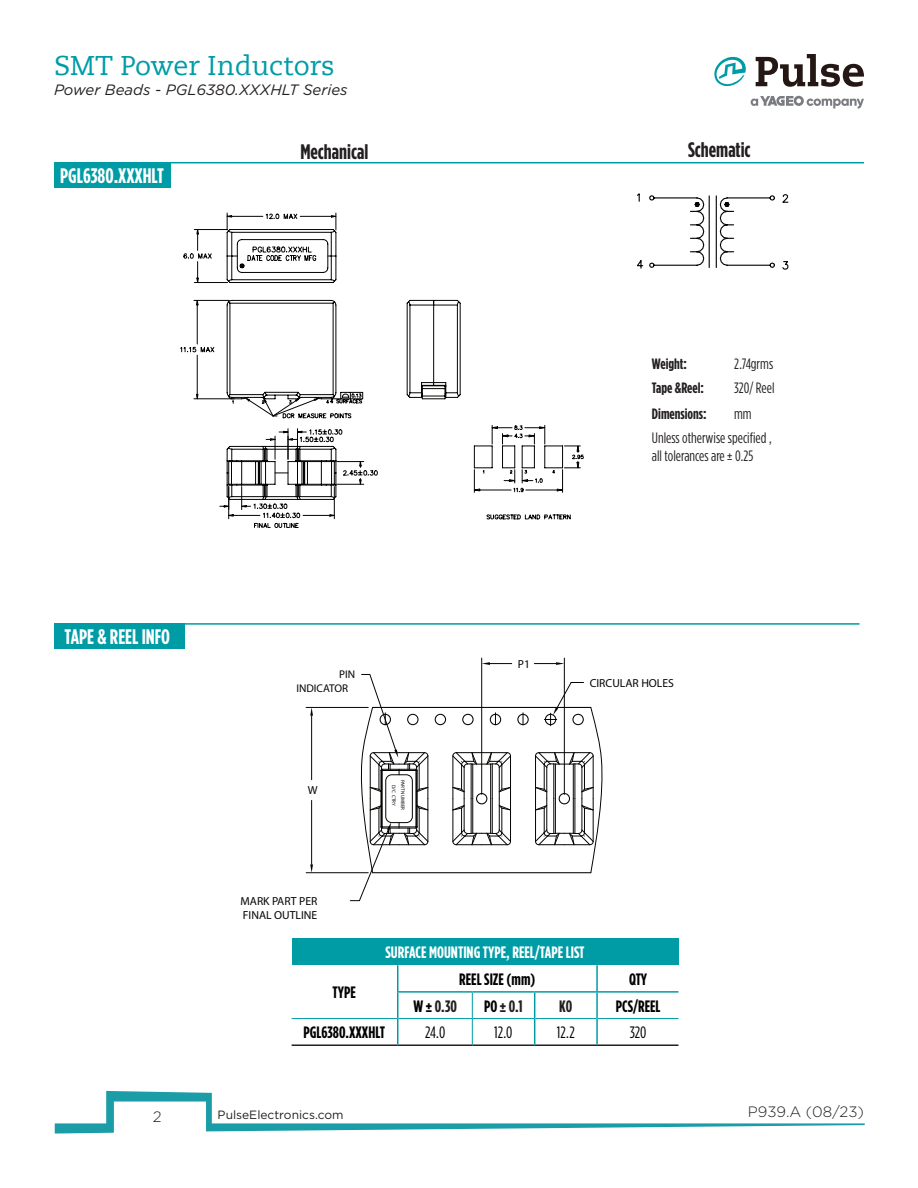
<style>
.page{position:relative;width:918px;height:1188px;background:#fff}
.page>*{position:absolute;margin:0;border:0;box-sizing:border-box;transform-origin:0 0}
.t1{font:27px "Caecilia LT Std";color:#009ca6}
.t2{font:700 21px "Gotham Condensed";color:#fff}
.t3{font:700 21px "Gotham Condensed";color:#231f20}
.t4{font:700 16.5px "Gotham Condensed";color:#000}
.t5{font:700 16.5px "Gotham Condensed";color:#fff}
.t6{font:16.5px "Gotham Condensed";color:#000}
.t7{font:700 16.5px "Gotham Condensed";color:#231f20}
.t8{font:15px "Gotham Condensed";color:#231f20}
.t9{font:italic 15px "Gotham";color:#231f20}
.t10{font:700 15px "Gotham Condensed";color:#231f20}
.t11{font:300 15px "Gotham";color:#231f20}
.t12{font:12px "Gotham";color:#231f20}
.t13{font:11.7px "Myriad Pro";color:#050504}
.t14{font:11.25px/13.2px "Myriad Pro";color:#050504}
.t15{font:5.1px/9px "Myriad Pro";color:#050504;text-align:center}
.s1{color:#000}
</style>
<div class="page">
<svg style="left:637px;top:193px;width:151px;height:77px"></svg>
<div style="left:54px;top:162px;width:116px;height:25px;background:#009ca6"></div>
<hr style="left:164px;top:162px;width:700px;height:1px;background:#009ca6">
<svg style="left:180px;top:212px;width:404px;height:316px"></svg>
<div style="left:292px;top:939px;width:387px;height:26px;background:#009ca6"></div>
<hr style="left:292px;top:1044px;width:106px;height:2px;background:#231f20">
<hr style="left:398px;top:1044px;width:74px;height:2px;background:#231f20">
<hr style="left:472px;top:1044px;width:63px;height:2px;background:#231f20">
<hr style="left:535px;top:1044px;width:62px;height:2px;background:#231f20">
<hr style="left:597px;top:1044px;width:82px;height:2px;background:#231f20">
<svg style="left:292px;top:965px;width:387px;height:80px"></svg>
<div style="left:55px;top:623px;width:130px;height:26px;background:#009ca6"></div>
<hr style="left:160px;top:623px;width:700px;height:2px;background:#009ca6">
<hr style="left:373px;top:707px;width:218px;height:1px;background:#050504">
<hr style="left:373px;top:872px;width:218px;height:1px;background:#050504">
<div style="left:462px;top:714px;width:12px;height:11px;border:1px solid #050504;border-radius:50%"></div>
<div style="left:435px;top:714px;width:11px;height:11px;border:1px solid #050504;border-radius:50%"></div>
<div style="left:490px;top:714px;width:11px;height:11px;border:1px solid #050504;border-radius:50%"></div>
<div style="left:517px;top:714px;width:12px;height:11px;border:1px solid #050504;border-radius:50%"></div>
<div style="left:476px;top:793px;width:11px;height:11px;border:1px solid #050504;border-radius:50%"></div>
<hr style="left:453px;top:756px;width:1px;height:43px;background:#050504">
<hr style="left:464px;top:767px;width:1px;height:32px;background:#050504">
<hr style="left:471px;top:764px;width:1px;height:35px;background:#050504">
<hr style="left:472px;top:764px;width:1px;height:35px;background:#050504">
<hr style="left:510px;top:756px;width:1px;height:43px;background:#050504">
<hr style="left:499px;top:767px;width:1px;height:32px;background:#050504">
<hr style="left:492px;top:764px;width:1px;height:35px;background:#050504">
<hr style="left:490px;top:764px;width:1px;height:35px;background:#050504">
<svg style="left:452px;top:752px;width:59px;height:41px"></svg>
<hr style="left:453px;top:799px;width:1px;height:42px;background:#050504">
<hr style="left:464px;top:799px;width:1px;height:31px;background:#050504">
<hr style="left:471px;top:799px;width:1px;height:34px;background:#050504">
<hr style="left:472px;top:799px;width:1px;height:34px;background:#050504">
<hr style="left:510px;top:799px;width:1px;height:42px;background:#050504">
<hr style="left:499px;top:799px;width:1px;height:31px;background:#050504">
<hr style="left:492px;top:799px;width:1px;height:34px;background:#050504">
<hr style="left:490px;top:799px;width:1px;height:34px;background:#050504">
<svg style="left:452px;top:805px;width:59px;height:41px"></svg>
<hr style="left:306px;top:707px;width:62px;height:1px;background:#050504">
<hr style="left:306px;top:872px;width:62px;height:1px;background:#050504">
<hr style="left:311px;top:716px;width:1px;height:64px;background:#050504">
<hr style="left:311px;top:800px;width:1px;height:64px;background:#050504">
<svg style="left:310px;top:707px;width:3px;height:9px"></svg>
<svg style="left:310px;top:864px;width:3px;height:9px"></svg>
<svg style="left:534px;top:681px;width:69px;height:193px"></svg>
<hr style="left:481px;top:658px;width:1px;height:136px;background:#050504">
<hr style="left:564px;top:658px;width:1px;height:136px;background:#050504">
<svg style="left:482px;top:662px;width:30px;height:3px"></svg>
<svg style="left:534px;top:662px;width:30px;height:3px"></svg>
<svg style="left:495px;top:713px;width:1px;height:13px"></svg>
<svg style="left:523px;top:713px;width:1px;height:13px"></svg>
<svg style="left:350px;top:674px;width:79px;height:227px"></svg>
<svg style="left:751px;top:96px;width:113px;height:13px"></svg>
<svg style="left:756px;top:54px;width:108px;height:33px"></svg>
<svg style="left:714px;top:57px;width:32px;height:29px"></svg>
<svg style="left:55px;top:1091px;width:810px;height:43px"></svg>
<h1 class="t1" style="left:54px;top:50px;width:282px">SMT Power Inductors</h1>
<p class="t9" style="left:54px;top:80px;width:295px">Power Beads - PGL6380.XXXHLT Series</p>
<p class="t2" style="left:60px;top:163px;width:105px">PGL6380.XXXHLT</p>
<p class="t2" style="left:65px;top:624px;width:107px">TAPE &amp; REEL INFO</p>
<p class="t3" style="left:300px;top:139px;width:69px">Mechanical</p>
<p class="t3" style="left:688px;top:138px;width:64px">Schematic</p>
<p class="t10" style="left:652px;top:355px;width:37px">Weight:</p>
<p class="t8" style="left:734px;top:355px;width:41px">2.74grms</p>
<p class="t10" style="left:652px;top:379px;width:54px">Tape &amp;Reel:</p>
<p class="t8" style="left:734px;top:379px;width:42px">320/ Reel</p>
<p class="t10" style="left:652px;top:405px;width:56px">Dimensions:</p>
<p class="t8" style="left:734px;top:405px;width:19px">mm</p>
<p class="t8" style="left:652px;top:429px;width:121px">Unless otherwise specified ,</p>
<p class="t8" style="left:652px;top:447px;width:103px">all tolerances are ± 0.25</p>
<p class="t14" style="left:296px;top:668px;width:60px;text-indent:43px">PIN<br>INDICATOR</p>
<p class="t13" style="left:518px;top:657px;width:14px">P1</p>
<p class="t13" style="left:590px;top:675px;width:86px">CIRCULAR HOLES</p>
<p class="t13" style="left:308px;top:783px;width:11px">W</p>
<p class="t15" style="left:407px;top:780px;width:32px;rotate:90deg">PART NUMBER<br>D/C CTRY</p>
<p class="t13" style="left:241px;top:894px;width:78px">MARK PART PER</p>
<p class="t13" style="left:243px;top:908px;width:76px">FINAL OUTLINE</p>
<p class="t4" style="left:333px;top:983px;width:25px">TYPE</p>
<p class="t5" style="left:386px;top:943px;width:200px">SURFACE MOUNTING TYPE, REEL/TAPE LIST</p>
<p class="t4" style="left:459px;top:970px;width:78px">REEL SIZE (mm)</p>
<p class="t4" style="left:629px;top:970px;width:20px">QTY</p>
<p class="t7" style="left:413px;top:996px;width:45px"><span class="s1">W ±</span> 0.30</p>
<p class="t7" style="left:484px;top:996px;width:40px"><span class="s1">PO</span> ± 0.1</p>
<p class="t7" style="left:559px;top:996px;width:15px">K0</p>
<p class="t4" style="left:616px;top:996px;width:46px">PCS/REEL</p>
<p class="t4" style="left:303px;top:1023px;width:83px">PGL6380.XXXHLT</p>
<p class="t6" style="left:425px;top:1023px;width:22px">24.0</p>
<p class="t6" style="left:494px;top:1023px;width:20px">12.0</p>
<p class="t6" style="left:557px;top:1023px;width:19px">12.2</p>
<p class="t6" style="left:630px;top:1023px;width:18px">320</p>
<p class="t11" style="left:153px;top:1107px;width:10px">2</p>
<p class="t12" style="left:218px;top:1107px;width:127px">PulseElectronics.com</p>
<p class="t11" style="left:748px;top:1103px;width:118px">P939.A (08/23)</p>
</div>
